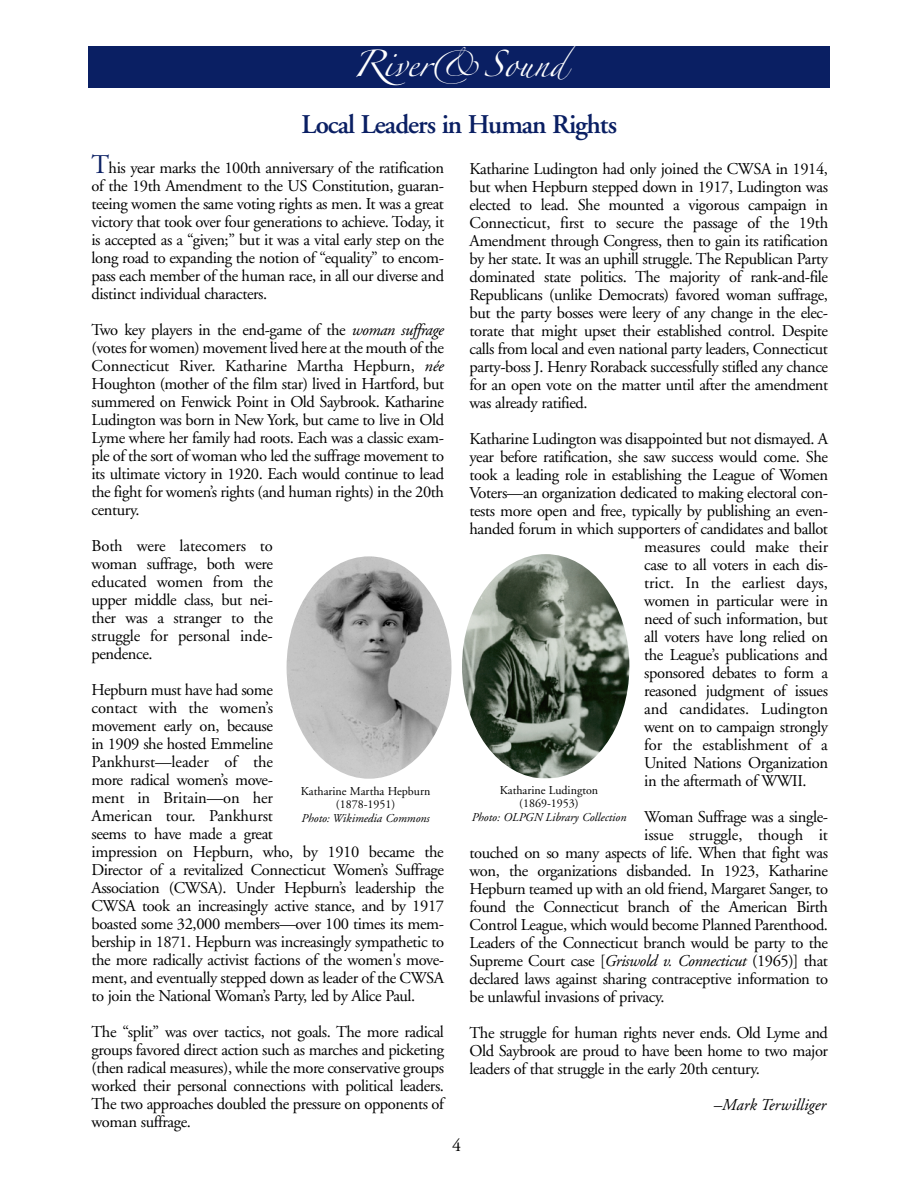
<style>
.page{position:relative;width:918px;height:1188px;background:#fff}
.page>*{position:absolute;margin:0;border:0;box-sizing:border-box;transform-origin:0 0}
.t1{font:600 27px "Adobe Garamond";letter-spacing:-.035em;color:#0a1f63}
.t2{font:24px "Zapfino";color:#fff}
.t3{font:18px "Adobe Garamond";color:#000}
.t4{font:16.5px/18px "Adobe Garamond";letter-spacing:-.025em;color:#000;text-align:justify}
.t5{font:16.5px "Adobe Garamond";letter-spacing:-.005em;color:#000}
.t6{font:italic 16.5px "Adobe Garamond";color:#000}
.t7{font:12px/13.5px "Adobe Garamond";color:#000;text-align:center}
.t8{font:italic 12px "Adobe Garamond";color:#000}
.s1{font-size:27px;color:#0a1f63}
.s2{font-style:italic}
</style>
<div class="page">
<div style="left:88px;top:46px;width:741px;height:42px;background:#0a1f63"></div>
<img style="left:462px;top:554px;width:167px;height:225px">
<img style="left:287px;top:556px;width:165px;height:223px;border-radius:50%">
<h2 class="t2" style="left:352px;top:54px;width:240px">River&amp;Sound</h2>
<h1 class="t1" style="left:302px;top:113px;width:317px">Local Leaders in Human Rights</h1>
<p class="t4" style="left:92px;top:160px;width:354px"><span class="s1">T</span>his year marks the 100th anniversary of the ratification of the 19th Amendment to the US Constitution, guaran&shy;teeing women the same voting rights as men. It was a great victory that took over four generations to achieve. Today, it is accepted as a “given;” but it was a vital early step on the long road to expanding the notion of “equality” to encom&shy;pass each member of the human race, in all our diverse and distinct individual characters.</p>
<p class="t4" style="left:92px;top:322px;width:354px">Two key players in the end-game of the <span class="s2">woman suffrage </span>(votes for women) movement lived here at the mouth of the Connecticut River. Katharine Martha Hepburn, <span class="s2">née </span>Houghton (mother of the film star) lived in Hartford, but summered on Fenwick Point in Old Saybrook. Katharine Ludington was born in New York, but came to live in Old Lyme where her family had roots. Each was a classic exam&shy;ple of the sort of woman who led the suffrage movement to its ultimate victory in 1920. Each would continue to lead the fight for women’s rights (and human rights) in the 20th century.</p>
<p class="t4" style="left:92px;top:538px;width:183px">Both were latecomers to woman suffrage, both were educated women from the upper middle class, but nei&shy;ther was a stranger to the struggle for personal inde&shy;pendence.</p>
<p class="t4" style="left:92px;top:682px;width:354px;text-align:left">Hepburn must have had some<br>contact with the women’s<br>movement early on, because<br>in 1909 she hosted Emmeline<br>Pankhurst—leader of the<br>more radical women’s move-<br>ment in Britain—on her<br>American tour. Pankhurst<br>seems to have made a great<br>impression on Hepburn, who, by 1910 became the Director of a revitalized Connecticut Women’s Suffrage Association (CWSA). Under Hepburn’s leadership the CWSA took an increasingly active stance, and by 1917 boasted some 32,000 members—over 100 times its mem&shy;bership in 1871. Hepburn was increasingly sympathetic to the more radically activist factions of the women's move&shy;ment, and eventually stepped down as leader of the CWSA to join the National Woman’s Party, led by Alice Paul.</p>
<p class="t4" style="left:92px;top:1024px;width:354px">The “split” was over tactics, not goals. The more radical groups favored direct action such as marches and picketing (then radical measures), while the more conservative groups worked their personal connections with political leaders.<br>The two approaches doubled the pressure on opponents of woman suffrage.</p>
<p class="t7" style="left:301px;top:785px;width:131px">Katharine Martha Hepburn (1878-1951)</p>
<p class="t8" style="left:302px;top:813px;width:130px">Photo: Wikimedia Commons</p>
<p class="t3" style="left:452px;top:1138px;width:10px">4</p>
<p class="t4" style="left:470px;top:161px;width:360px">Katharine Ludington had only joined the CWSA in 1914, but when Hepburn stepped down in 1917, Ludington was elected to lead. She mounted a vigorous campaign in Connecticut, first to secure the passage of the 19th Amendment through Congress, then to gain its ratification by her state. It was an uphill struggle. The Republican Party dominated state politics. The majority of rank-and-file Republicans (unlike Democrats) favored woman suffrage, but the party bosses were leery of any change in the elec&shy;torate that might upset their established control. Despite calls from local and even national party leaders, Connecticut party-boss J. Henry Roraback successfully stifled any chance for an open vote on the matter until after the amendment was already ratified.</p>
<p class="t4" style="left:470px;top:431px;width:360px">Katharine Ludington was disappointed but not dismayed. A</p>
<p class="t4" style="left:470px;top:449px;width:360px">year before ratification, she saw success would come. She</p>
<p class="t4" style="left:470px;top:467px;width:360px">took a leading role in establishing the League of Women</p>
<p class="t4" style="left:470px;top:485px;width:360px">Voters—an organization dedicated to making electoral con-</p>
<p class="t4" style="left:470px;top:503px;width:360px">tests more open and free, typically by publishing an even-</p>
<p class="t4" style="left:470px;top:521px;width:360px">handed forum in which supporters of candidates and ballot</p>
<p class="t5" style="left:644px;top:540px;width:185px">measures could make their</p>
<p class="t4" style="left:644px;top:557px;width:185px">case to all voters in each dis-</p>
<p class="t5" style="left:644px;top:576px;width:185px">trict. In the earliest days,</p>
<p class="t4" style="left:644px;top:593px;width:185px">women in particular were in</p>
<p class="t4" style="left:644px;top:611px;width:185px">need of such information, but</p>
<p class="t4" style="left:644px;top:629px;width:185px">all voters have long relied on</p>
<p class="t4" style="left:644px;top:647px;width:185px">the League’s publications and</p>
<p class="t4" style="left:644px;top:665px;width:185px">sponsored debates to form a</p>
<p class="t4" style="left:644px;top:683px;width:185px">reasoned judgment of issues</p>
<p class="t5" style="left:644px;top:702px;width:185px">and candidates. Ludington</p>
<p class="t4" style="left:644px;top:719px;width:185px">went on to campaign strongly</p>
<p class="t5" style="left:644px;top:738px;width:185px">for the establishment of a</p>
<p class="t4" style="left:644px;top:755px;width:185px">United Nations Organization</p>
<p class="t4" style="left:644px;top:773px;width:164px">in the aftermath of WWII.</p>
<p class="t4" style="left:644px;top:809px;width:185px">Woman Suffrage was a single-</p>
<p class="t5" style="left:644px;top:828px;width:185px">issue struggle, though it</p>
<p class="t4" style="left:470px;top:845px;width:360px">touched on so many aspects of life. When that fight was</p>
<p class="t4" style="left:470px;top:863px;width:360px">won, the organizations disbanded. In 1923, Katharine</p>
<p class="t4" style="left:470px;top:881px;width:360px">Hepburn teamed up with an old friend, Margaret Sanger, to</p>
<p class="t4" style="left:470px;top:899px;width:360px">found the Connecticut branch of the American Birth</p>
<p class="t4" style="left:470px;top:917px;width:360px">Control League, which would become Planned Parenthood.</p>
<p class="t4" style="left:470px;top:935px;width:360px">Leaders of the Connecticut branch would be party to the</p>
<p class="t4" style="left:470px;top:953px;width:360px">Supreme Court case [<span class="s2">Griswold v. Connecticut</span> (1965)] that</p>
<p class="t4" style="left:469px;top:971px;width:360px">declared laws against sharing contraceptive information to</p>
<p class="t4" style="left:469px;top:989px;width:197px">be unlawful invasions of privacy.</p>
<p class="t4" style="left:469px;top:1025px;width:360px">The struggle for human rights never ends. Old Lyme and Old Saybrook are proud to have been home to two major leaders of that struggle in the early 20th century.</p>
<p class="t6" style="left:714px;top:1098px;width:114px">–Mark Terwilliger</p>
<p class="t7" style="left:500px;top:784px;width:100px">Katharine Ludington (1869-1953)</p>
<p class="t8" style="left:472px;top:812px;width:156px">Photo: OLPGN Library Collection</p>
</div>
